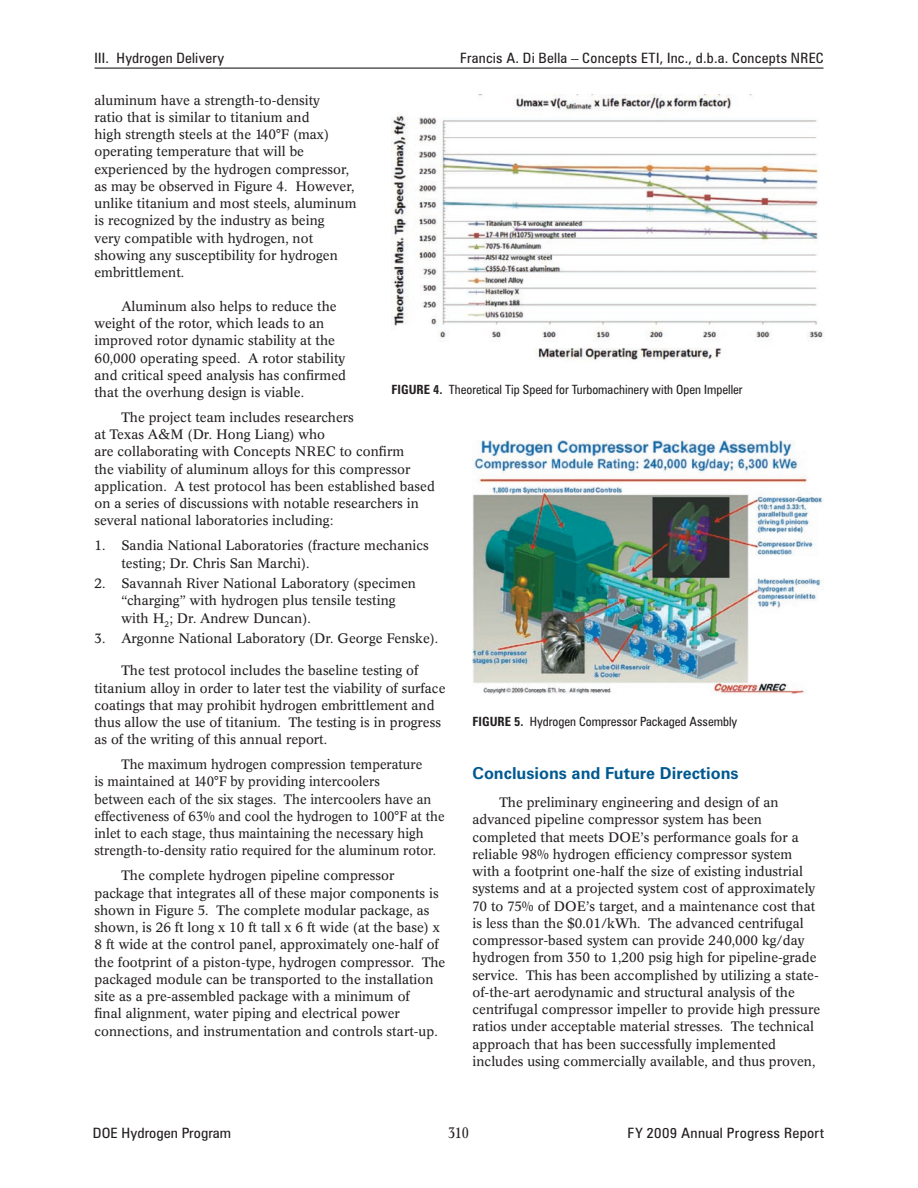
<style>
.page{position:relative;width:918px;height:1188px;background:#fff}
.page>*{position:absolute;margin:0;border:0;box-sizing:border-box;transform-origin:0 0}
._1_RptObjHead{font:700 16.5px "Zurich BT";color:#005990}
.t1{font:condensed 15px "Concorde BE";color:#231f20}
.t2{font:condensed 14.25px "Zurich BT";letter-spacing:.015em;color:#231f20;scale:1.05 1}
.t3{font:condensed 14.25px "Zurich BT";letter-spacing:.015em;color:#231f20;scale:1.08 1}
._1_Body_text{font:13.5px/17.2px "Concorde BE";color:#231f20}
._1_Bulleted_ABC{font:13.5px/17.2px "Concorde BE";color:#231f20}
._1_Bulleted_ABC_Last{font:13.5px "Concorde BE";color:#231f20}
._1_FigureTitle{font:condensed 12.75px "Zurich BT";color:#231f20}
.s1{font-weight:700}
</style>
<div class="page">
<hr style="left:94px;top:68px;width:730px;height:1px;background:#231f20">
<img style="left:473px;top:440px;width:351px;height:254px">
<img style="left:392px;top:94px;width:432px;height:266px">
<p class="t2" style="left:94px;top:49px;width:125px">III. Hydrogen Delivery</p>
<p class="t2" style="left:460px;top:49px;width:348px">Francis A. Di Bella – Concepts ETI, Inc., d.b.a. Concepts NREC</p>
<p class="_1_Body_text" style="left:94px;top:91px;width:264px">aluminum have a strength-to-density<br>ratio that is similar to titanium and<br>high strength steels at the 140°F (max) operating temperature that will be experienced by the hydrogen compressor, as may be observed in Figure 4. However, unlike titanium and most steels, aluminum is recognized by the industry as being<br>very compatible with hydrogen, not showing any susceptibility for hydrogen embrittlement.</p>
<p class="_1_Body_text" style="left:94px;top:298px;width:253px;text-indent:27px">Aluminum also helps to reduce the weight of the rotor, which leads to an improved rotor dynamic stability at the 60,000 operating speed. A rotor stability and critical speed analysis has confirmed that the overhung design is viable.</p>
<p class="_1_Body_text" style="left:94px;top:409px;width:342px;text-indent:27px">The project team includes researchers<br>at Texas A&amp;M (Dr. Hong Liang) who<br>are collaborating with Concepts NREC to confirm<br>the viability of aluminum alloys for this compressor application. A test protocol has been established based on a series of discussions with notable researchers in several national laboratories including:</p>
<p class="_1_Bulleted_ABC" style="left:122px;top:537px;width:309px;text-indent:-27px">1. Sandia National Laboratories (fracture mechanics testing; Dr. Chris San Marchi).</p>
<p class="_1_Bulleted_ABC" style="left:122px;top:575px;width:296px;text-indent:-27px">2. Savannah River National Laboratory (specimen “charging” with hydrogen plus tensile testing with H<sub>2</sub>; Dr. Andrew Duncan).</p>
<p class="_1_Bulleted_ABC_Last" style="left:94px;top:631px;width:345px">3. Argonne National Laboratory (Dr. George Fenske).</p>
<p class="_1_Body_text" style="left:94px;top:662px;width:352px;text-indent:27px">The test protocol includes the baseline testing of titanium alloy in order to later test the viability of surface coatings that may prohibit hydrogen embrittlement and thus allow the use of titanium. The testing is in progress as of the writing of this annual report.</p>
<p class="_1_Body_text" style="left:94px;top:756px;width:352px;text-indent:27px">The maximum hydrogen compression temperature<br>is maintained at 140°F by providing intercoolers<br>between each of the six stages. The intercoolers have an effectiveness of 63% and cool the hydrogen to 100°F at the inlet to each stage, thus maintaining the necessary high strength-to-density ratio required for the aluminum rotor.</p>
<p class="_1_Body_text" style="left:94px;top:867px;width:352px;text-indent:27px">The complete hydrogen pipeline compressor package that integrates all of these major components is shown in Figure 5. The complete modular package, as shown, is 26 ft long x 10 ft tall x 6 ft wide (at the base) x 8 ft wide at the control panel, approximately one-half of the footprint of a piston-type, hydrogen compressor. The packaged module can be transported to the installation site as a pre-assembled package with a minimum of<br>final alignment, water piping and electrical power connections, and instrumentation and controls start-up.</p>
<p class="_1_FigureTitle" style="left:392px;top:381px;width:353px"><span class="s1">FIGURE 4.</span> Theoretical Tip Speed for Turbomachinery with Open Impeller</p>
<p class="_1_FigureTitle" style="left:472px;top:714px;width:266px"><span class="s1">FIGURE 5.</span> Hydrogen Compressor Packaged Assembly</p>
<p class="_1_RptObjHead" style="left:472px;top:763px;width:268px">Conclusions and Future Directions</p>
<p class="_1_Body_text" style="left:472px;top:794px;width:349px;text-indent:27px">The preliminary engineering and design of an advanced pipeline compressor system has been completed that meets DOE’s performance goals for a reliable 98% hydrogen efficiency compressor system with a footprint one-half the size of existing industrial systems and at a projected system cost of approximately 70 to 75% of DOE’s target, and a maintenance cost that is less than the $0.01/kWh. The advanced centrifugal compressor-based system can provide 240,000 kg/day hydrogen from 350 to 1,200 psig high for pipeline-grade service. This has been accomplished by utilizing a state&shy;of-the-art aerodynamic and structural analysis of the centrifugal compressor impeller to provide high pressure ratios under acceptable material stresses. The technical approach that has been successfully implemented includes using commercially available, and thus proven,</p>
<p class="t3" style="left:93px;top:1124px;width:129px">DOE Hydrogen Program</p>
<p class="t1" style="left:448px;top:1124px;width:22px">310</p>
<p class="t3" style="left:628px;top:1124px;width:184px">FY 2009 Annual Progress Report</p>
</div>
